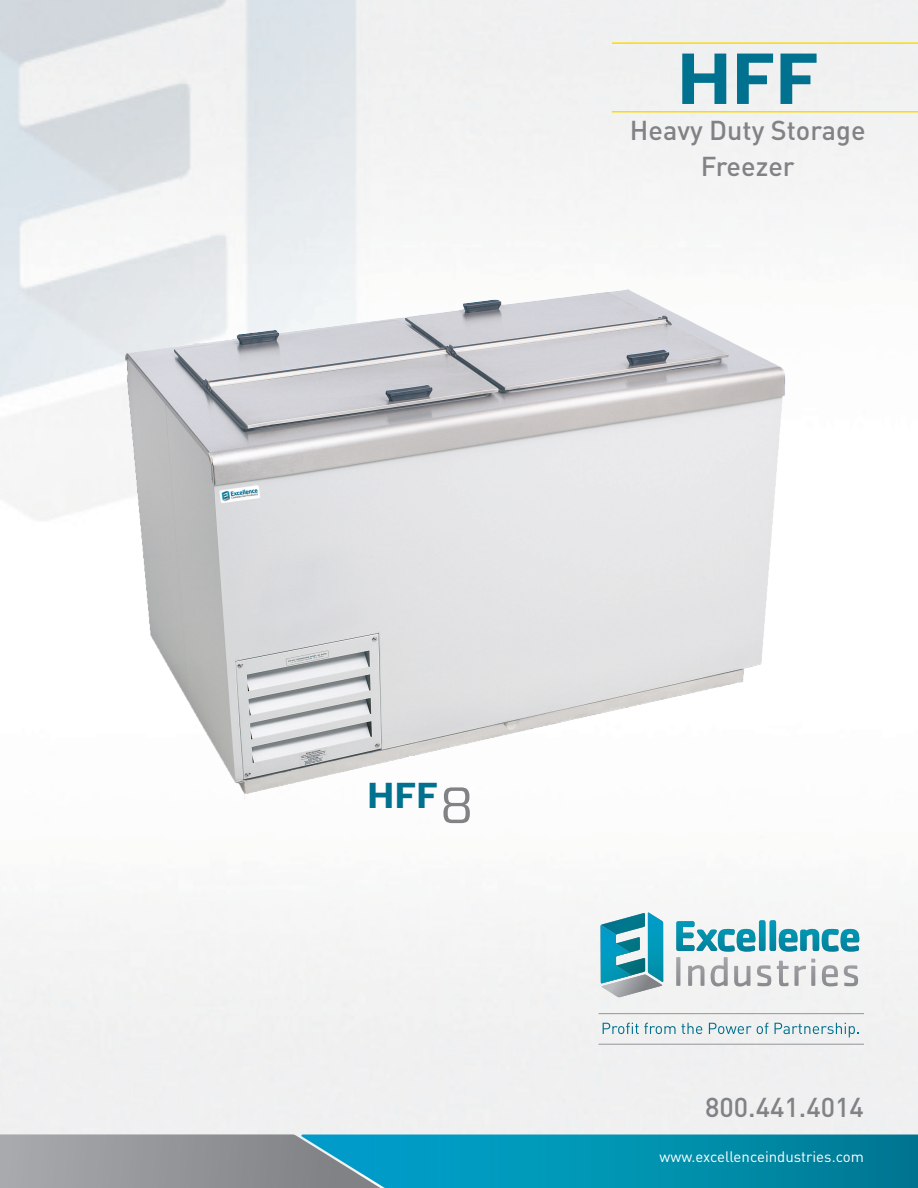
<style>
.page{position:relative;width:918px;height:1188px;background:#fff}
.page>*{position:absolute;margin:0;border:0;box-sizing:border-box;transform-origin:0 0}
.t1{font:700 72px "Vitesse Sans";color:#00718e}
.t2{font:700 36px "Vitesse Sans";color:#00718e}
.t3{font:500 27px/36px "DIN";color:#808285;text-align:center}
.t4{font:15px "DIN";color:#fff}
.s1{font-weight:400;font-size:51px;color:#808285}
</style>
<div class="page">
<img style="left:0;top:0;width:918px;height:1134px">
<svg style="left:676px;top:920px;width:183px;height:67px"></svg>
<svg style="left:601px;top:912px;width:62px;height:85px"></svg>
<svg style="left:603px;top:1023px;width:99px;height:11px"></svg>
<svg style="left:709px;top:1023px;width:59px;height:11px"></svg>
<svg style="left:775px;top:1023px;width:84px;height:14px"></svg>
<hr style="left:599px;top:1013px;width:265px;height:1px;background:#939598">
<hr style="left:599px;top:1044px;width:265px;height:1px;background:#939598">
<hr style="left:612px;top:42px;width:306px;height:2px;background:#ffdc01">
<hr style="left:612px;top:111px;width:306px;height:1px;background:#ffdc01">
<svg style="left:0;top:1134px;width:918px;height:54px;background:#3993a8"></svg>
<img style="left:97px;top:264px;width:721px;height:564px">
<h1 class="t1" style="left:677px;top:31px;width:143px">HFF</h1>
<p class="t3" style="left:630px;top:111px;width:237px">Heavy Duty Storage<br>Freezer</p>
<h2 class="t2" style="left:367px;top:771px;width:108px">HFF<span class="s1">8</span></h2>
<p class="t3" style="left:705px;top:1088px;width:160px">800.441.4014</p>
<p class="t4" style="left:660px;top:1148px;width:206px">www.excellenceindustries.com</p>
</div>
